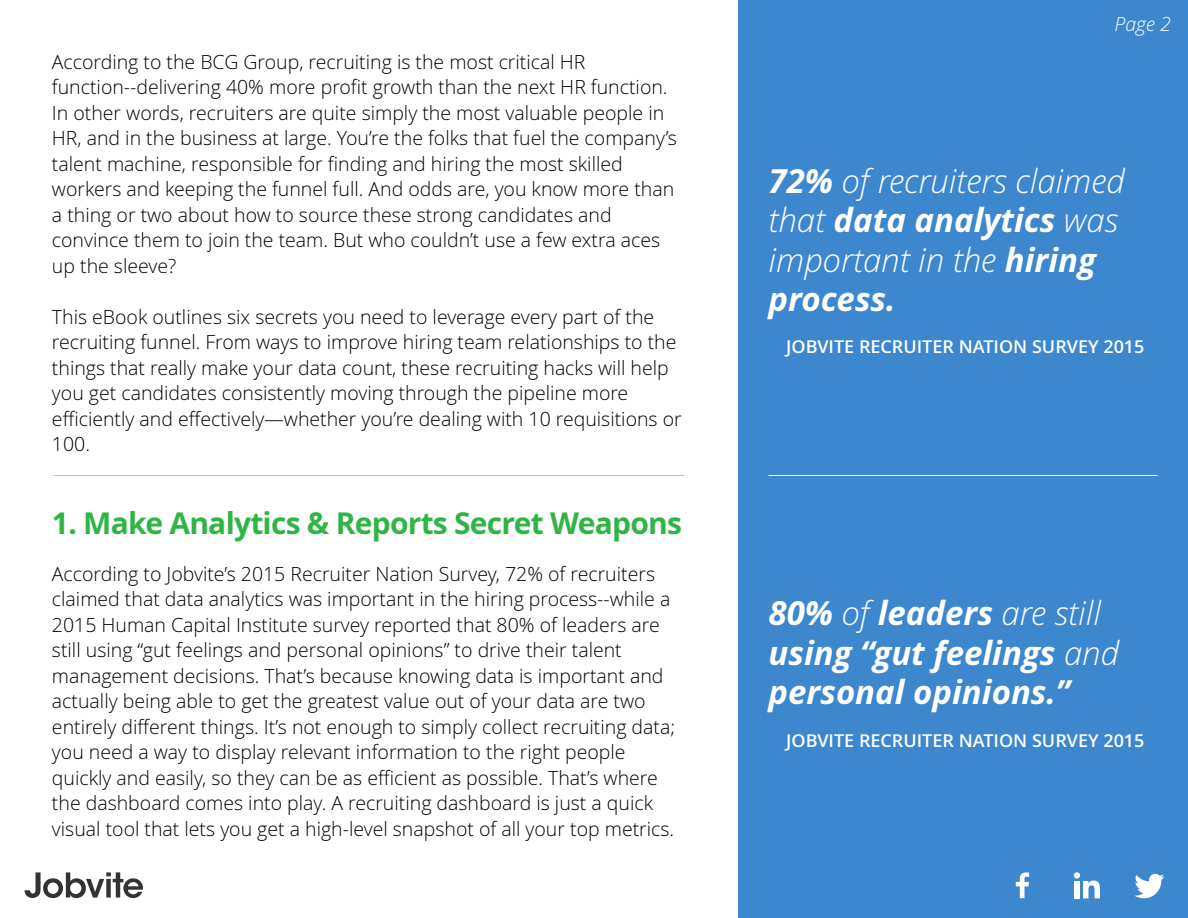
<style>
.page{position:relative;width:1188px;height:918px;background:#fff}
.page>*{position:absolute;margin:0;border:0;box-sizing:border-box;transform-origin:0 0}
.t1{font:italic 300 33px/39.6px "Open Sans";color:#fff}
.t2{font:italic 700 33px/39.6px "Open Sans";color:#fff}
.t3{font:700 30px "Open Sans";letter-spacing:-.025em;color:#30b545}
.t4{font:300 19.5px/25.5px "Open Sans";color:#000}
.t5{font:italic 300 19.5px "Open Sans";color:#fff}
.t6{font:600 18px "Open Sans";color:#fff}
.s1{font-weight:700}
.s2{font-weight:300}
</style>
<div class="page">
<div style="left:738px;top:0;width:450px;height:918px;background:#3d87ce"></div>
<hr style="left:769px;top:475px;width:388px;height:1px;background:#fff">
<svg style="left:25px;top:872px;width:118px;height:26px"></svg>
<svg style="left:1016px;top:872px;width:13px;height:26px"></svg>
<div style="left:1074px;top:881px;width:6px;height:17px;background:#fff"></div>
<div style="left:1074px;top:872px;width:6px;height:7px;background:#fff;border-radius:50%"></div>
<svg style="left:1083px;top:881px;width:17px;height:17px"></svg>
<svg style="left:1134px;top:874px;width:30px;height:24px"></svg>
<hr style="left:53px;top:475px;width:631px;height:1px;background:#bbbdbf">
<p class="t4" style="left:52px;top:49px;width:627px">According to the BCG Group, recruiting is the most critical HR function--delivering 40% more profit growth than the next HR function.<br>In other words, recruiters are quite simply the most valuable people in HR, and in the business at large. You’re the folks that fuel the company’s talent machine, responsible for finding and hiring the most skilled workers and keeping the funnel full. And odds are, you know more than a thing or two about how to source these strong candidates and convince them to join the team. But who couldn’t use a few extra aces up the sleeve?</p>
<p class="t4" style="left:52px;top:304px;width:631px">This eBook outlines six secrets you need to leverage every part of the recruiting funnel. From ways to improve hiring team relationships to the things that really make your data count, these recruiting hacks will help you get candidates consistently moving through the pipeline more efficiently and effectively—whether you’re dealing with 10 requisitions or 100.</p>
<h2 class="t3" style="left:52px;top:506px;width:632px">1. Make Analytics &amp; Reports Secret Weapons</h2>
<p class="t4" style="left:52px;top:561px;width:625px">According to Jobvite’s 2015 Recruiter Nation Survey, 72% of recruiters claimed that data analytics was important in the hiring process--while a 2015 Human Capital Institute survey reported that 80% of leaders are still using “gut feelings and personal opinions” to drive their talent management decisions. That’s because knowing data is important and actually being able to get the greatest value out of your data are two entirely different things. It’s not enough to simply collect recruiting data; you need a way to display relevant information to the right people quickly and easily, so they can be as efficient as possible. That’s where the dashboard comes into play. A recruiting dashboard is just a quick visual tool that lets you get a high-level snapshot of all your top metrics.</p>
<p class="t5" style="left:1115px;top:13px;width:58px">Page 2</p>
<h1 class="t1" style="left:769px;top:162px;width:358px"><span class="s1">72%</span> of recruiters claimed that <span class="s1">data analytics</span> was important in the <span class="s1">hiring process.</span></h1>
<p class="t6" style="left:786px;top:336px;width:360px">JOBVITE RECRUITER NATION SURVEY 2015</p>
<h1 class="t2" style="left:768px;top:594px;width:352px">80% <span class="s2">of</span> leaders <span class="s2">are still </span>using “gut feelings <span class="s2">and </span>personal opinions.”</h1>
<p class="t6" style="left:786px;top:730px;width:360px">JOBVITE RECRUITER NATION SURVEY 2015</p>
</div>
